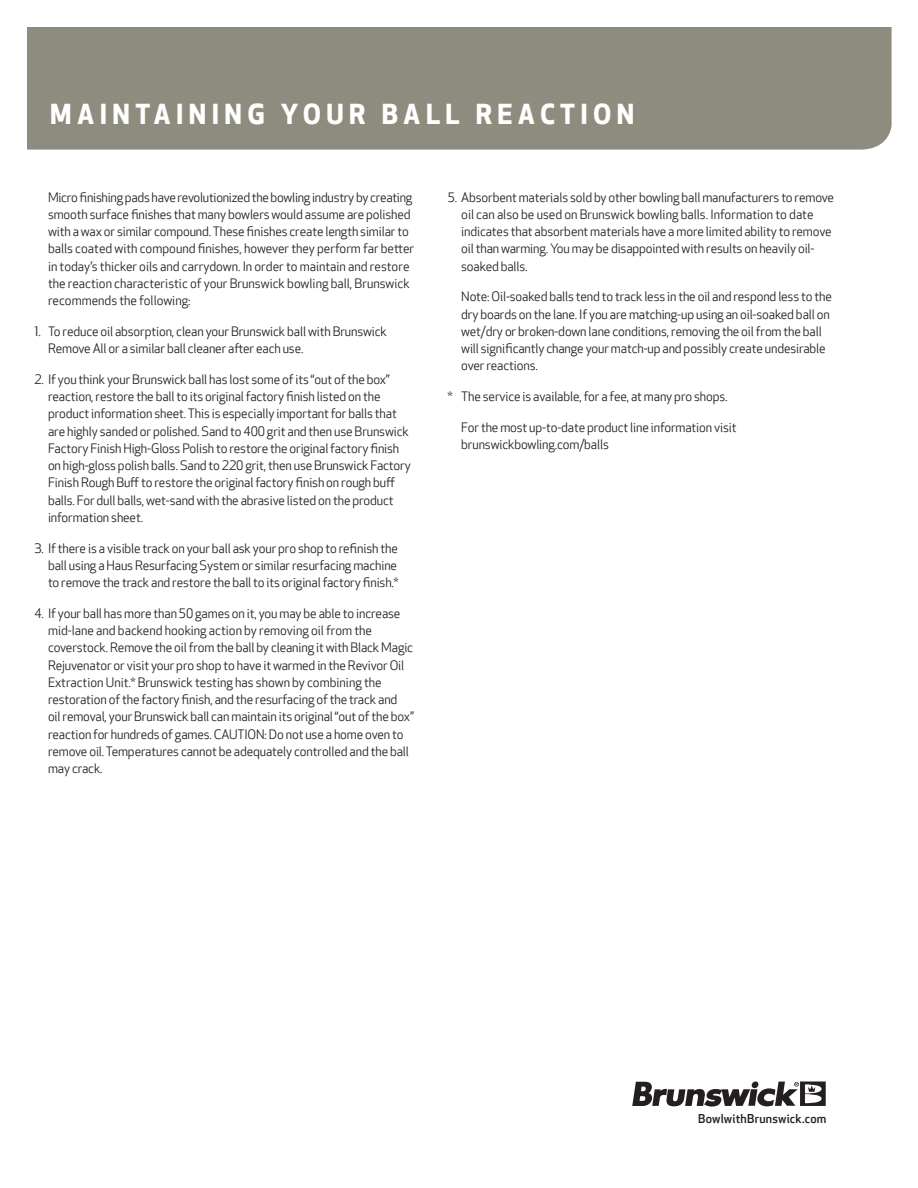
<style>
.page{position:relative;width:918px;height:1188px;background:#fff}
.page>*{position:absolute;margin:0;border:0;box-sizing:border-box;transform-origin:0 0}
.Heading_type_in_colo{font:700 27px "Apex New Truetype";letter-spacing:.2em;color:#fff}
.Maintenance_copy{font:12.75px/17.2px "Apex New Truetype";letter-spacing:-.01em;color:#231f20}
.t1{font:500 12px "Apex New Truetype";letter-spacing:.015em;color:#231f20}
</style>
<div class="page">
<div style="left:27px;top:27px;width:865px;height:123px;background:#8e8c7e"></div>
<svg style="left:632px;top:1082px;width:194px;height:25px"></svg>
<p class="Heading_type_in_colo" style="left:50px;top:95px;width:586px">MAINTAINING YOUR BALL REAC TION</p>
<p class="Maintenance_copy" style="left:48px;top:188px;width:368px">Micro finishing pads have revolutionized the bowling industry by creating smooth surface finishes that many bowlers would assume are polished with a wax or similar compound. These finishes create length similar to balls coated with compound finishes, however they perform far better in today’s thicker oils and carrydown. In order to maintain and restore the reaction characteristic of your Brunswick bowling ball, Brunswick recommends the following:</p>
<p class="Maintenance_copy" style="left:48px;top:323px;width:341px;text-indent:-14px">1. To reduce oil absorption, clean your Brunswick ball with Brunswick<br>Remove All or a similar ball cleaner after each use.</p>
<p class="Maintenance_copy" style="left:48px;top:371px;width:364px;text-indent:-14px">2. If you think your Brunswick ball has lost some of its “out of the box” reaction, restore the ball to its original factory finish listed on the product information sheet. This is especially important for balls that are highly sanded or polished. Sand to 400 grit and then use Brunswick Factory Finish High-Gloss Polish to restore the original factory finish on high-gloss polish balls. Sand to 220 grit, then use Brunswick Factory Finish Rough Buff to restore the original factory finish on rough buff balls. For dull balls, wet-sand with the abrasive listed on the product information sheet.</p>
<p class="Maintenance_copy" style="left:48px;top:539px;width:352px;text-align:justify;text-indent:-14px">3. If there is a visible track on your ball ask your pro shop to refinish the ball using a Haus Resurfacing System or similar resurfacing machine to remove the track and restore the ball to its original factory finish.*</p>
<p class="Maintenance_copy" style="left:48px;top:605px;width:367px;text-indent:-14px">4. If your ball has more than 50 games on it, you may be able to increase mid-lane and backend hooking action by removing oil from the coverstock. Remove the oil from the ball by cleaning it with Black Magic Rejuvenator or visit your pro shop to have it warmed in the Revivor Oil Extraction Unit.* Brunswick testing has shown by combining the restoration of the factory finish, and the resurfacing of the track and<br>oil removal, your Brunswick ball can maintain its original “out of the box” reaction for hundreds of games. CAUTION: Do not use a home oven to remove oil. Temperatures cannot be adequately controlled and the ball may crack.</p>
<p class="Maintenance_copy" style="left:461px;top:188px;width:374px;text-indent:-14px">5. Absorbent materials sold by other bowling ball manufacturers to remove oil can also be used on Brunswick bowling balls. Information to date indicates that absorbent materials have a more limited ability to remove oil than warming. You may be disappointed with results on heavily oil&shy;soaked balls.</p>
<p class="Maintenance_copy" style="left:461px;top:288px;width:372px">Note: Oil-soaked balls tend to track less in the oil and respond less to the dry boards on the lane. If you are matching-up using an oil-soaked ball on wet/dry or broken-down lane conditions, removing the oil from the ball will significantly change your match-up and possibly create undesirable over reactions.</p>
<p class="Maintenance_copy" style="left:448px;top:388px;width:281px">* The service is available, for a fee, at many pro shops.</p>
<p class="Maintenance_copy" style="left:461px;top:419px;width:277px">For the most up-to-date product line information visit brunswickbowling.com/balls</p>
<p class="t1" style="left:698px;top:1110px;width:130px">BowlwithBrunswick.com</p>
</div>
